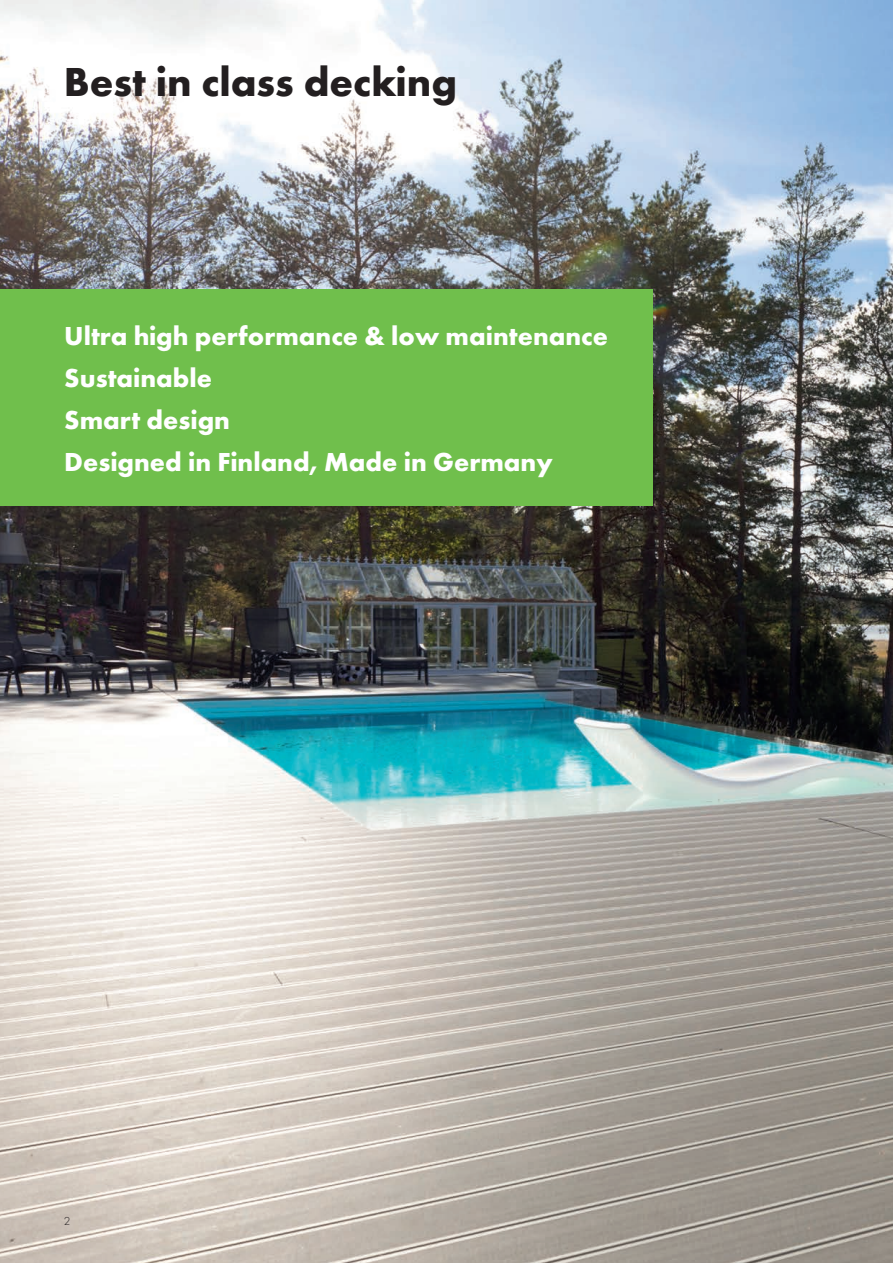
<style>
.page{position:relative;width:893px;height:1263px;background:#fff}
.page>*{position:absolute;margin:0;border:0;box-sizing:border-box;transform-origin:0 0}
.t1{font:700 42px "Futura PT";color:#231f20}
.t2{font:700 27px/42px "Futura PT";color:#fff}
.t3{font:300 12px "Futura PT";color:#231f20}
</style>
<div class="page">
<img style="left:0;top:0;width:893px;height:1263px">
<div style="left:0;top:289px;width:652px;height:217px;background:#70bf4c"></div>
<h1 class="t1" style="left:64px;top:55px;width:395px">Best in class decking</h1>
<p class="t2" style="left:64px;top:314px;width:545px">Ultra high performance &amp; low maintenance<br>Sustainable<br>Smart design<br>Designed in Finland, Made in Germany</p>
<p class="t3" style="left:64px;top:1214px;width:8px">2</p>
</div>
